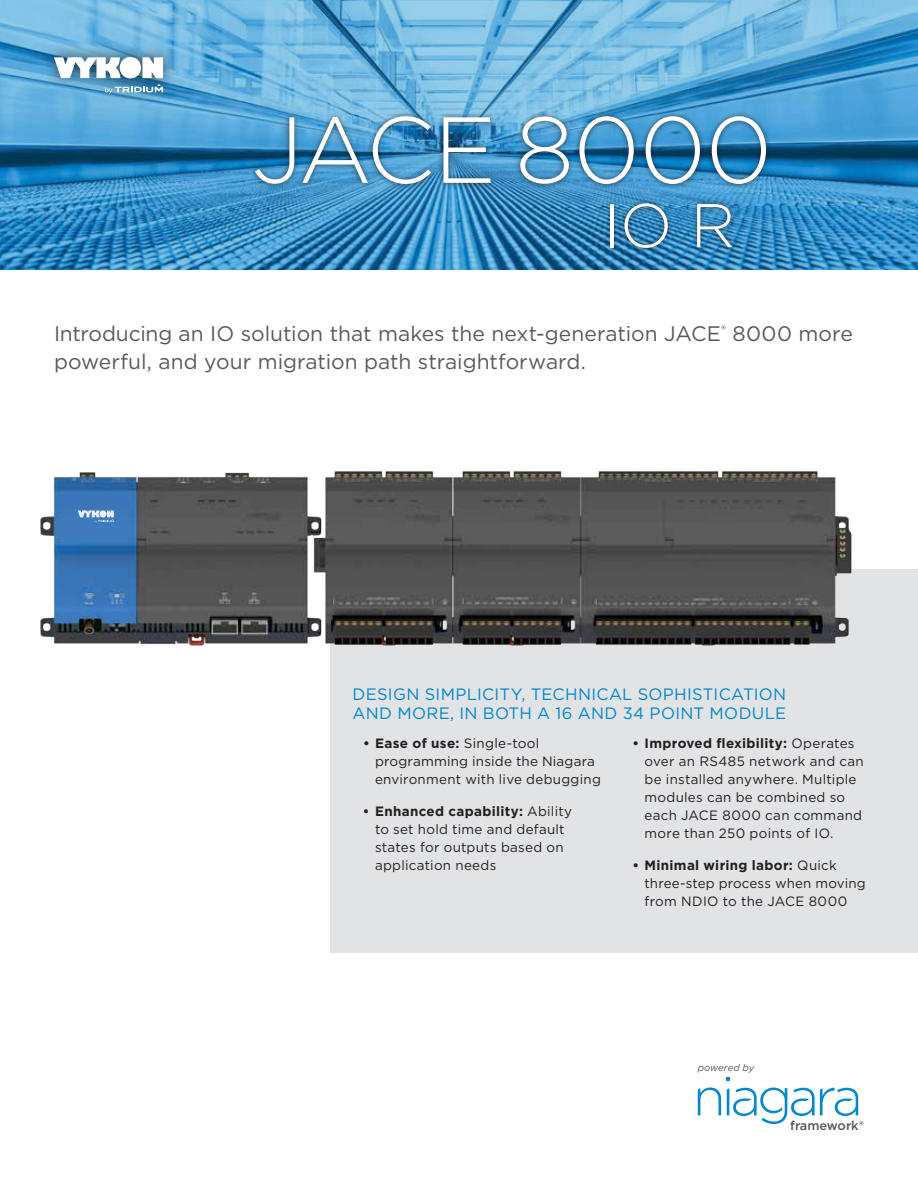
<style>
.page{position:relative;width:918px;height:1188px;background:#fff}
.page>*{position:absolute;margin:0;border:0;box-sizing:border-box;transform-origin:0 0}
.t1{font:300 93.6px "Gotham";letter-spacing:-.01em;color:#fff}
.t2{font:300 61.5px "Gotham";color:#fff}
.t3{font:21px/28.5px "Gotham";color:#58595b}
.t4{font:16.5px/19.5px "Gotham";letter-spacing:.02em;color:#0088ce}
.t5{font:13.5px/18px "Gotham";letter-spacing:.02em;color:#231f20}
.t6{font:500 12.75px "Gotham";color:#58595b}
.t7{font:italic 9.6px "Gotham";color:#58595b}
.s1{font-weight:700}
</style>
<div class="page">
<div style="left:330px;top:569px;width:588px;height:383px;background:#e2e3e4"></div>
<img style="left:0;top:0;width:918px;height:270px">
<svg style="left:698px;top:1088px;width:23px;height:27px"></svg>
<svg style="left:726px;top:1077px;width:4px;height:4px"></svg>
<svg style="left:727px;top:1088px;width:131px;height:36px"></svg>
<img style="left:40px;top:471px;width:812px;height:175px">
<svg style="left:78px;top:511px;width:36px;height:11px"></svg>
<div style="left:42px;top:43px;width:135px;height:63px;background:#231f20;opacity:.75"></div>
<div style="left:120px;top:57px;width:21px;height:21px;background:#fff;border-radius:50%"></div>
<svg style="left:142px;top:57px;width:21px;height:21px"></svg>
<svg style="left:54px;top:57px;width:66px;height:21px"></svg>
<svg style="left:105px;top:84px;width:58px;height:9px"></svg>
<div style="left:249px;top:111px;width:523px;height:143px;background:#231f20;opacity:.75"></div>
<h1 class="t1" style="left:252px;top:91px;width:522px">JACE 8000</h1>
<h2 class="t2" style="left:604px;top:187px;width:133px">IO R</h2>
<h3 class="t3" style="left:54px;top:319px;width:800px">Introducing an IO solution that makes the next-generation JACE<sup>®</sup> 8000 more powerful, and your migration path straightforward.</h3>
<p class="t4" style="left:352px;top:684px;width:435px">DESIGN SIMPLICITY, TECHNICAL SOPHISTICATION<br>AND MORE, IN BOTH A 16 AND 34 POINT MODULE</p>
<p class="t5" style="left:375px;top:734px;width:227px;text-indent:-12px"><span class="s1">• Ease of use:</span> Single-tool programming inside the Niagara environment with live debugging</p>
<p class="t5" style="left:375px;top:802px;width:199px;text-indent:-12px"><span class="s1">• Enhanced capability:</span> Ability to set hold time and default states for outputs based on application needs</p>
<p class="t5" style="left:645px;top:734px;width:221px;text-indent:-12px"><span class="s1">• Improved flexibility:</span> Operates over an RS485 network and can be installed anywhere. Multiple modules can be combined so each JACE 8000 can command more than 250 points of IO.</p>
<p class="t5" style="left:645px;top:856px;width:223px;text-indent:-12px"><span class="s1">• Minimal wiring labor:</span> Quick three-step process when moving from NDIO to the JACE 8000</p>
<p class="t7" style="left:698px;top:1062px;width:58px">powered by</p>
<p class="t6" style="left:790px;top:1118px;width:75px">framework®</p>
</div>
